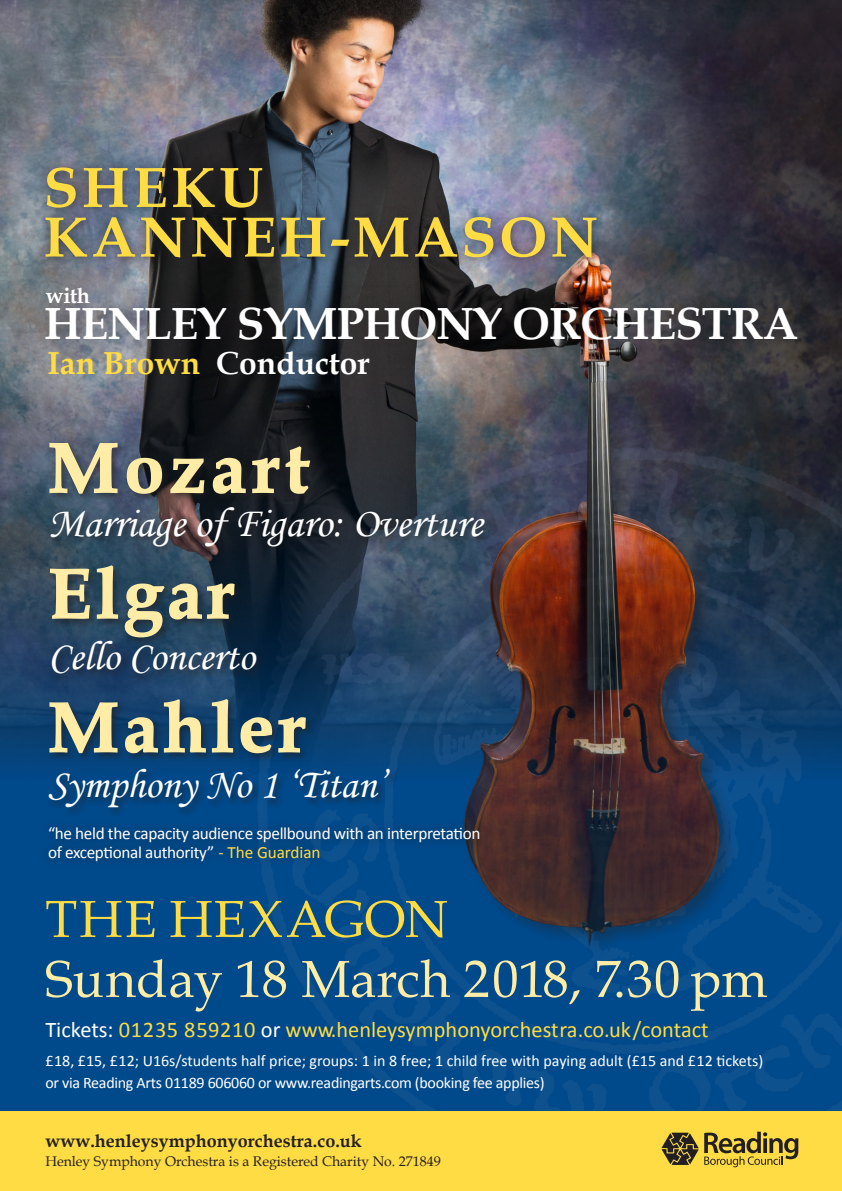
<style>
.page{position:relative;width:842px;height:1191px;background:#fff}
.page>*{position:absolute;margin:0;border:0;box-sizing:border-box;transform-origin:0 0}
.t1{font:700 71px "Book Antiqua";letter-spacing:.06em;color:#ffeca6}
.t2{font:700 57px/49.6px "Book Antiqua";letter-spacing:.06em;color:#ffdc43}
.t3{font:52px/60px "Book Antiqua";color:#ffeca6}
.t4{font:700 45px "Book Antiqua";letter-spacing:-.02em;color:#fff}
.t5{font:42px "Monotype Corsiva";color:#fff}
.t6{font:41px "Monotype Corsiva";color:#fff}
.t7{font:700 31.8px "Book Antiqua";color:#fff}
.t8{font:22.4px "Calibri";color:#ffdc43}
.t9{font:700 21.6px "Book Antiqua";color:#fff}
.t10{font:700 18px "Book Antiqua";color:#231f20}
.t11{font:17.2px/18.6px "Calibri";letter-spacing:-.02em;color:#fff}
.t12{font:16px/22px "Calibri";letter-spacing:-.01em;color:#fff}
.t13{font:14px "Book Antiqua";color:#231f20}
.s1{color:#ffdc43}
.s2{color:#fff}
</style>
<div class="page">
<div style="left:0;top:59px;width:842px;height:1132px;background:#00498a"></div>
<img style="left:0;top:0;width:842px;height:766px">
<img style="left:211px;top:401px;width:631px;height:710px">
<div style="left:0;top:1111px;width:842px;height:80px;background:#ffdc43"></div>
<div style="left:47px;top:441px;width:447px;height:376px;background:#231f20;opacity:.61"></div>
<svg style="left:49px;top:442px;width:262px;height:196px;background:#354048"></svg>
<svg style="left:49px;top:701px;width:69px;height:116px"></svg>
<svg style="left:124px;top:698px;width:110px;height:56px;background:#36546a"></svg>
<svg style="left:240px;top:716px;width:67px;height:38px;background:#3c5766"></svg>
<div style="left:462px;top:379px;width:275px;height:583px;background:#231f20;opacity:.5"></div>
<img style="left:462px;top:377px;width:258px;height:570px">
<svg style="left:662px;top:1131px;width:136px;height:36px"></svg>
<div style="left:23px;top:282px;width:797px;height:84px;background:#231f20;opacity:.52"></div>
<div style="left:32px;top:153px;width:578px;height:118px;background:#231f20;opacity:.5"></div>
<div style="left:38px;top:278px;width:60px;height:34px;background:#231f20;opacity:.22"></div>
<div style="left:39px;top:819px;width:451px;height:51px;background:#231f20;opacity:.5"></div>
<p class="t2" style="left:44px;top:163px;width:556px">SHEKU<br>KANNEH-MASON</p>
<p class="t9" style="left:46px;top:283px;width:46px">with</p>
<p class="t4" style="left:44px;top:298px;width:755px">HENLEY SYMPHONY ORCHESTRA</p>
<p class="t7" style="left:48px;top:344px;width:324px"><span class="s1">Ian Brown</span> Conductor</p>
<p class="t1" style="left:48px;top:426px;width:263px">Mozart</p>
<p class="t5" style="left:48px;top:497px;width:436px">Marriage of Figaro: Overture</p>
<p class="t1" style="left:48px;top:552px;width:188px">Elgar</p>
<p class="t6" style="left:48px;top:632px;width:208px">Cello Concerto</p>
<p class="t1" style="left:48px;top:686px;width:259px">Mahler</p>
<p class="t6" style="left:48px;top:759px;width:340px">Symphony No 1 ‘Titan’</p>
<p class="t11" style="left:48px;top:824px;width:434px">“he held the capacity audience spellbound with an interpretation of exceptional authority” <span class="s1">- The Guardian</span></p>
<p class="t3" style="left:45px;top:889px;width:723px"><span class="s1">THE HEXAGON<br></span>Sunday 18 March 2018, 7.30 pm</p>
<p class="t8" style="left:45px;top:1015px;width:665px"><span class="s2">Tickets:</span> 01235 859210 <span class="s2">or</span> www.henleysymphonyorchestra.co.uk/contact</p>
<p class="t12" style="left:45px;top:1049px;width:719px">£18, £15, £12; U16s/students half price; groups: 1 in 8 free; 1 child free with paying adult (£15 and £12 tickets) or via Reading Arts 01189 606060 or www.readingarts.com (booking fee applies)</p>
<p class="t10" style="left:45px;top:1129px;width:318px">www.henleysymphonyorchestra.co.uk</p>
<p class="t13" style="left:45px;top:1152px;width:397px">Henley Symphony Orchestra is a Registered Charity No. 271849</p>
</div>
